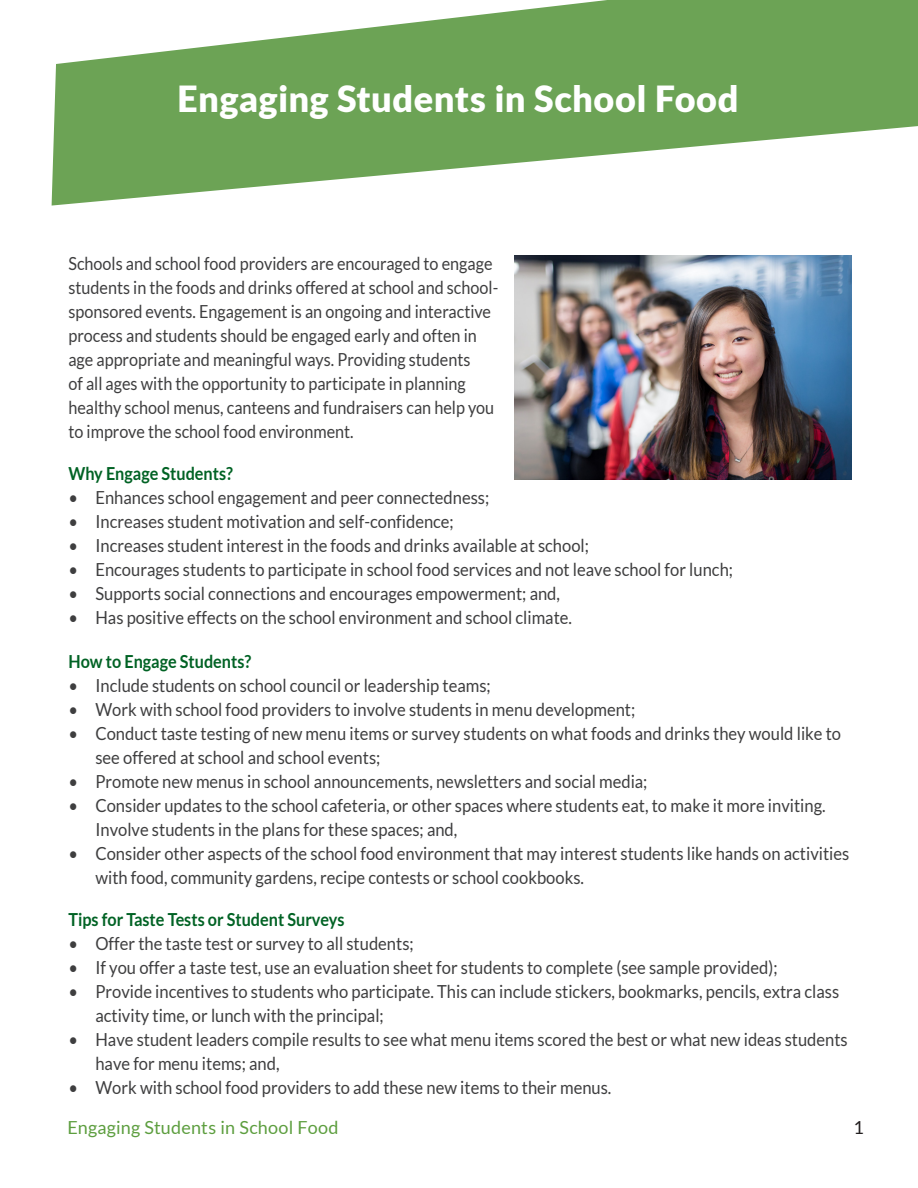
<style>
.page{position:relative;width:918px;height:1188px;background:#fff}
.page>*{position:absolute;margin:0;border:0;box-sizing:border-box;transform-origin:0 0}
.Heading{font:900 36px "Lato";letter-spacing:.015em;color:#fff}
.Text{font:18px/24px "Lato";color:#3e3e3f;scale:.92 1}
.Text-2{font:18px/24px "Lato";color:#3e3e3f;scale:.9 1}
.Section_Heading{font:700 18px "Lato";color:#006224;scale:.9 1}
.t1{font:18px "Lato";letter-spacing:.01em;color:#5d9e3f}
.t2{font:18px "Lato";color:#231f20}
</style>
<div class="page">
<svg style="left:51px;top:0;width:867px;height:206px;fill:#6ca355"></svg>
<img style="left:515px;top:256px;width:336px;height:224px">
<p class="Heading" style="left:178px;top:78px;width:562px">Engaging Students in School Food</p>
<p class="Text-2" style="left:68px;top:251px;width:479px">Schools and school food providers are encouraged to engage students in the foods and drinks offered at school and school&shy;sponsored events. Engagement is an ongoing and interactive process and students should be engaged early and often in age appropriate and meaningful ways. Providing students<br>of all ages with the opportunity to participate in planning healthy school menus, canteens and fundraisers can help you to improve the school food environment.</p>
<p class="Section_Heading" style="left:68px;top:463px;width:184px">Why Engage Students?</p>
<p class="Text" style="left:68px;top:485px;width:459px">• Enhances school engagement and peer connectedness;</p>
<p class="Text" style="left:68px;top:509px;width:420px">• Increases student motivation and self-confidence;</p>
<p class="Text" style="left:68px;top:533px;width:567px">• Increases student interest in the foods and drinks available at school;</p>
<p class="Text" style="left:68px;top:557px;width:724px">• Encourages students to participate in school food services and not leave school for lunch;</p>
<p class="Text" style="left:68px;top:581px;width:536px">• Supports social connections and encourages empowerment; and,</p>
<p class="Text" style="left:68px;top:605px;width:549px">• Has positive effects on the school environment and school climate.</p>
<p class="Section_Heading" style="left:68px;top:651px;width:205px">How to Engage Students?</p>
<p class="Text" style="left:68px;top:674px;width:461px">• Include students on school council or leadership teams;</p>
<p class="Text" style="left:68px;top:698px;width:618px">• Work with school food providers to involve students in menu development;</p>
<p class="Text" style="left:95px;top:722px;width:812px;text-indent:-27px">• Conduct taste testing of new menu items or survey students on what foods and drinks they would like to see offered at school and school events;</p>
<p class="Text" style="left:68px;top:770px;width:631px">• Promote new menus in school announcements, newsletters and social media;</p>
<p class="Text" style="left:95px;top:794px;width:795px;text-indent:-27px">• Consider updates to the school cafeteria, or other spaces where students eat, to make it more inviting.<br>Involve students in the plans for these spaces; and,</p>
<p class="Text" style="left:95px;top:842px;width:821px;text-indent:-27px">• Consider other aspects of the school food environment that may interest students like hands on activities with food, community gardens, recipe contests or school cookbooks.</p>
<p class="Section_Heading" style="left:68px;top:909px;width:308px">Tips for Taste Tests or Student Surveys</p>
<p class="Text" style="left:68px;top:931px;width:377px">• Offer the taste test or survey to all students;</p>
<p class="Text" style="left:68px;top:955px;width:772px">• If you offer a taste test, use an evaluation sheet for students to complete (see sample provided);</p>
<p class="Text" style="left:95px;top:979px;width:810px;text-indent:-27px">• Provide incentives to students who participate. This can include stickers, bookmarks, pencils, extra class activity time, or lunch with the principal;</p>
<p class="Text" style="left:95px;top:1027px;width:819px;text-indent:-27px">• Have student leaders compile results to see what menu items scored the best or what new ideas students have for menu items; and,</p>
<p class="Text" style="left:68px;top:1075px;width:592px">• Work with school food providers to add these new items to their menus.</p>
<p class="t1" style="left:68px;top:1117px;width:273px">Engaging Students in School Food</p>
<p class="t2" style="left:854px;top:1117px;width:12px">1</p>
</div>
